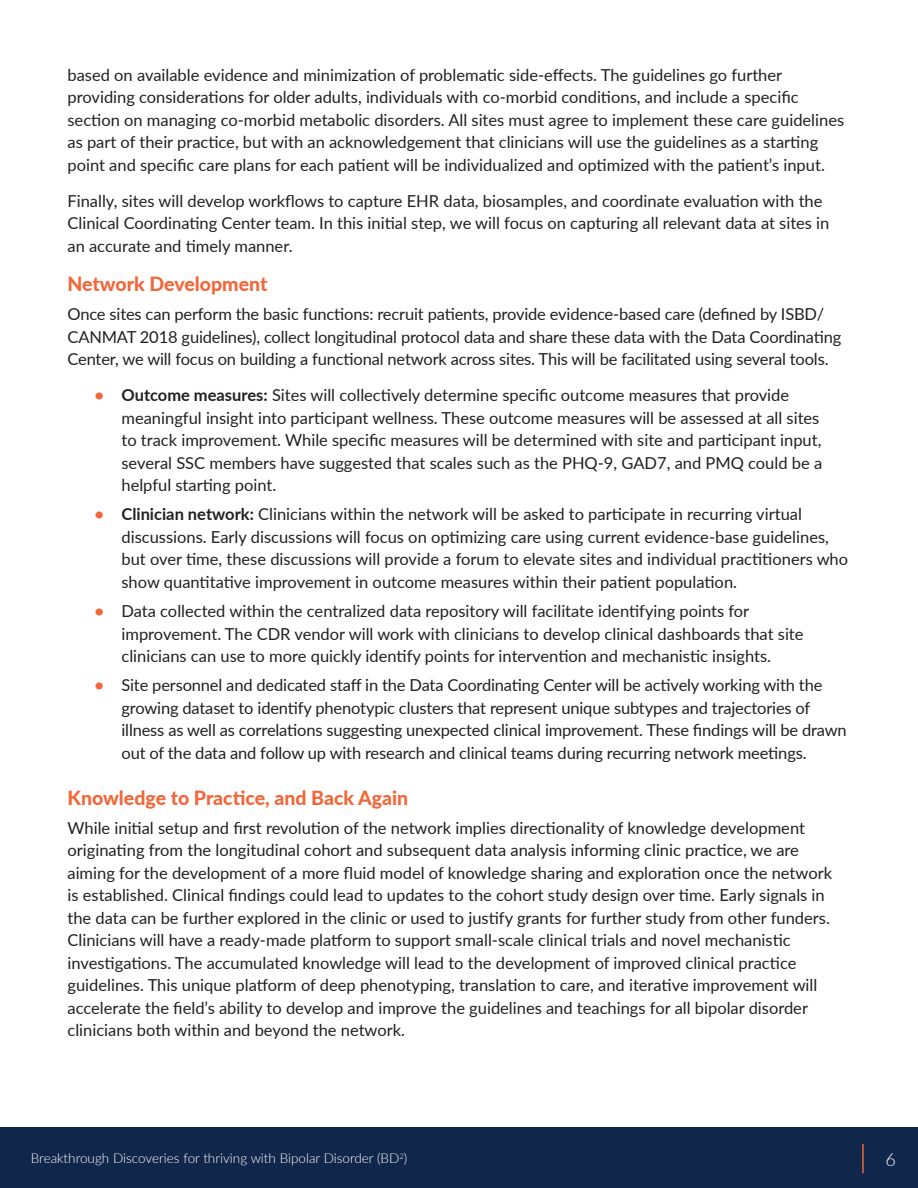
<style>
.page{position:relative;width:918px;height:1188px;background:#fff}
.page>*{position:absolute;margin:0;border:0;box-sizing:border-box;transform-origin:0 0}
.t1{font:800 19.5px "Lato";color:#f26638}
.t2{font:300 18px "Lato";color:#fff}
.t3{font:16.5px/22.5px "Lato";color:#231f20}
.t4{font:300 13.5px "Lato";color:#fff}
.t5{font:300 7.8px "Lato";color:#fff}
.s1{font-weight:700;color:#f26638}
.s2{font-weight:700}
.s3{font-size:13.5px}
</style>
<div class="page">
<div style="left:0;top:1128px;width:918px;height:60px;background:#10264b"></div>
<hr style="left:862px;top:1144px;width:2px;height:29px;background:#f26638">
<p class="t3" style="left:68px;top:63px;width:778px">based on available evidence and minimization of problematic side-effects. The guidelines go further providing considerations for older adults, individuals with co-morbid conditions, and include a specific section on managing co-morbid metabolic disorders. All sites must agree to implement these care guidelines as part of their practice, but with an acknowledgement that clinicians will use the guidelines as a starting point and specific care plans for each patient will be individualized and optimized with the patient’s input.</p>
<p class="t3" style="left:68px;top:189px;width:763px">Finally, sites will develop workflows to capture EHR data, biosamples, and coordinate evaluation with the<br>Clinical Coordinating Center team. In this initial step, we will focus on capturing all relevant data at sites in an accurate and timely manner.</p>
<p class="t1" style="left:68px;top:269px;width:201px">Network Development</p>
<p class="t3" style="left:68px;top:302px;width:776px">Once sites can perform the basic functions: recruit patients, provide evidence-based care (defined by ISBD/<br>CANMAT 2018 guidelines), collect longitudinal protocol data and share these data with the Data Coordinating<br>Center, we will focus on building a functional network across sites. This will be facilitated using several tools.</p>
<p class="t3" style="left:121px;top:383px;width:702px;text-indent:-27px"><span class="s1">•</span> <span class="s2">Outcome measures:</span> Sites will collectively determine specific outcome measures that provide meaningful insight into participant wellness. These outcome measures will be assessed at all sites to track improvement. While specific measures will be determined with site and participant input, several SSC members have suggested that scales such as the PHQ-9, GAD7, and PMQ could be a helpful starting point.</p>
<p class="t3" style="left:121px;top:502px;width:728px;text-indent:-27px"><span class="s1">•</span> <span class="s2">Clinician network:</span> Clinicians within the network will be asked to participate in recurring virtual discussions. Early discussions will focus on optimizing care using current evidence-base guidelines, but over time, these discussions will provide a forum to elevate sites and individual practitioners who show quantitative improvement in outcome measures within their patient population.</p>
<p class="t3" style="left:121px;top:599px;width:684px;text-indent:-27px"><span class="s1">•</span> Data collected within the centralized data repository will facilitate identifying points for improvement. The CDR vendor will work with clinicians to develop clinical dashboards that site clinicians can use to more quickly identify points for intervention and mechanistic insights.</p>
<p class="t3" style="left:121px;top:673px;width:727px;text-indent:-27px"><span class="s1">•</span> Site personnel and dedicated staff in the Data Coordinating Center will be actively working with the growing dataset to identify phenotypic clusters that represent unique subtypes and trajectories of illness as well as correlations suggesting unexpected clinical improvement. These findings will be drawn out of the data and follow up with research and clinical teams during recurring network meetings.</p>
<p class="t1" style="left:68px;top:783px;width:342px">Knowledge to Practice, and Back Again</p>
<p class="t3" style="left:68px;top:816px;width:766px">While initial setup and first revolution of the network implies directionality of knowledge development originating from the longitudinal cohort and subsequent data analysis informing clinic practice, we are aiming for the development of a more fluid model of knowledge sharing and exploration once the network is established. Clinical findings could lead to updates to the cohort study design over time. Early signals in the data can be further explored in the clinic or used to justify grants for further study from other funders.<br>Clinicians will have a ready-made platform to support small-scale clinical trials and novel mechanistic investigations. The accumulated knowledge will lead to the development of improved clinical practice guidelines. This unique platform of deep phenotyping, translation to care, and iterative improvement will accelerate the field’s ability to develop and improve the guidelines and teachings for all bipolar disorder clinicians both within and beyond the network.</p>
<p class="t4" style="left:31px;top:1149px;width:370px">Breakthrough Discoveries for thriving with Bipolar Disorder (BD</p>
<p class="t2" style="left:886px;top:1147px;width:12px">6</p>
<p class="t5" style="left:399px;top:1151px;width:10px">2<span class="s3">)</span></p>
</div>
